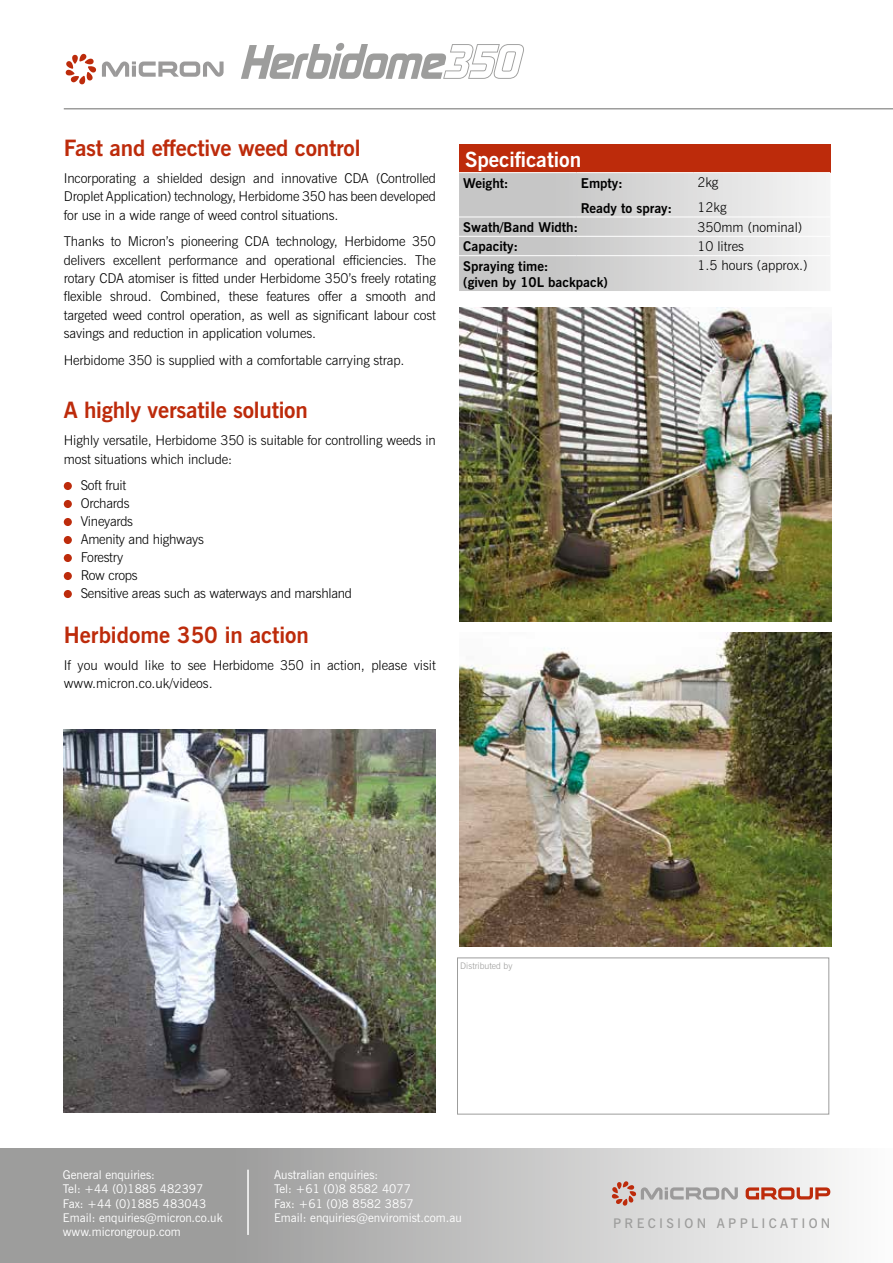
<style>
.page{position:relative;width:893px;height:1263px;background:#fff}
.page>*{position:absolute;margin:0;border:0;box-sizing:border-box;transform-origin:0 0}
.t1{font:700 22.5px "News Gothic BT";letter-spacing:-.01em;color:#bd2b0b}
.t2{font:700 21px "News Gothic BT";color:#fff}
.t3{font:300 13.5px/18.3px "News Gothic BT";letter-spacing:-.01em;color:#000}
.t4{font:700 13.5px/25px "News Gothic BT";color:#000}
.t5{font:600 13.2px "News Gothic BT";letter-spacing:.25em;color:#9d9d9c}
.t6{font:12px/14.4px "News Gothic BT";color:#fff}
.t7{font:300 9px "News Gothic BT";color:#9d9d9c}
</style>
<div class="page">
<div style="left:64px;top:482px;width:8px;height:8px;background:#bd2b0b;border-radius:50%"></div>
<div style="left:64px;top:500px;width:8px;height:8px;background:#bd2b0b;border-radius:50%"></div>
<div style="left:64px;top:518px;width:8px;height:8px;background:#bd2b0b;border-radius:50%"></div>
<div style="left:64px;top:536px;width:8px;height:8px;background:#bd2b0b;border-radius:50%"></div>
<div style="left:64px;top:554px;width:8px;height:8px;background:#bd2b0b;border-radius:50%"></div>
<div style="left:64px;top:572px;width:8px;height:8px;background:#bd2b0b;border-radius:50%"></div>
<div style="left:64px;top:590px;width:8px;height:8px;background:#bd2b0b;border-radius:50%"></div>
<hr style="left:64px;top:108px;width:829px;height:2px;background:#9d9d9c">
<svg style="left:0;top:1148px;width:838px;height:115px;background:#bbbbba"></svg>
<svg style="left:612px;top:1181px;width:126px;height:25px;background:#cdc3c1"></svg>
<svg style="left:746px;top:1187px;width:84px;height:12px"></svg>
<div style="left:459px;top:144px;width:371px;height:29px;background:#bd2b0b"></div>
<svg style="left:459px;top:173px;width:367px;height:118px;background:#d7d7d7"></svg>
<hr style="left:459px;top:217px;width:118px;height:1px;background:#fff">
<hr style="left:577px;top:217px;width:116px;height:1px;background:#fff">
<hr style="left:693px;top:217px;width:137px;height:1px;background:#fff">
<hr style="left:459px;top:236px;width:118px;height:1px;background:#fff">
<hr style="left:577px;top:236px;width:116px;height:1px;background:#fff">
<hr style="left:693px;top:236px;width:137px;height:1px;background:#fff">
<hr style="left:459px;top:255px;width:118px;height:1px;background:#fff">
<hr style="left:577px;top:255px;width:116px;height:1px;background:#fff">
<hr style="left:693px;top:255px;width:137px;height:1px;background:#fff">
<hr style="left:459px;top:172px;width:118px;height:1px;background:#fff">
<hr style="left:577px;top:172px;width:116px;height:1px;background:#fff">
<hr style="left:693px;top:172px;width:137px;height:1px;background:#fff">
<div style="left:457px;top:957px;width:372px;height:157px;background:#fff;border:1px solid #9d9d9c"></div>
<svg style="left:241px;top:43px;width:283px;height:36px"></svg>
<svg style="left:66px;top:54px;width:30px;height:31px"></svg>
<svg style="left:102px;top:61px;width:122px;height:16px"></svg>
<img style="left:64px;top:729px;width:372px;height:383px">
<img style="left:459px;top:307px;width:372px;height:314px">
<img style="left:459px;top:632px;width:372px;height:314px">
<hr style="left:247px;top:1170px;width:2px;height:65px;background:#fff">
<h1 class="t1" style="left:64px;top:135px;width:298px">Fast and effective weed control</h1>
<p class="t3" style="left:64px;top:169px;width:374px;text-align:justify">Incorporating a shielded design and innovative CDA (Controlled Droplet Application) technology, Herbidome 350 has been developed for use in a wide range of weed control situations.</p>
<p class="t3" style="left:64px;top:232px;width:374px;text-align:justify">Thanks to Micron’s pioneering CDA technology, Herbidome 350 delivers excellent performance and operational efficiencies. The rotary CDA atomiser is fitted under Herbidome 350’s freely rotating flexible shroud. Combined, these features offer a smooth and targeted weed control operation, as well as significant labour cost savings and reduction in application volumes.</p>
<p class="t3" style="left:64px;top:351px;width:342px">Herbidome 350 is supplied with a comfortable carrying strap.</p>
<h1 class="t1" style="left:64px;top:397px;width:246px">A highly versatile solution</h1>
<p class="t3" style="left:64px;top:431px;width:374px">Highly versatile, Herbidome 350 is suitable for controlling weeds in most situations which include:</p>
<p class="t3" style="left:81px;top:476px;width:273px">Soft fruit<br>Orchards<br>Vineyards<br>Amenity and highways<br>Forestry<br>Row crops<br>Sensitive areas such as waterways and marshland</p>
<h1 class="t1" style="left:64px;top:621px;width:247px">Herbidome 350 in action</h1>
<p class="t3" style="left:64px;top:656px;width:374px">If you would like to see Herbidome 350 in action, please visit www.micron.co.uk/videos.</p>
<h2 class="t2" style="left:465px;top:146px;width:118px">Specification</h2>
<p class="t4" style="left:463px;top:170px;width:47px">Weight:</p>
<p class="t4" style="left:581px;top:170px;width:93px">Empty:<br>Ready to spray:</p>
<p class="t3" style="left:697px;top:170px;width:31px;line-height:25px">2kg<br>12kg</p>
<p class="t4" style="left:463px;top:215px;width:116px">Swath/Band Width:</p>
<p class="t3" style="left:697px;top:218px;width:106px">350mm (nominal)</p>
<p class="t4" style="left:463px;top:234px;width:56px">Capacity:</p>
<p class="t3" style="left:697px;top:237px;width:48px">10 litres</p>
<p class="t4" style="left:463px;top:258px;width:146px;line-height:16.5px">Spraying time:<br>(given by 10L backpack)</p>
<p class="t3" style="left:697px;top:256px;width:112px">1.5 hours (approx.)</p>
<p class="t7" style="left:460px;top:960px;width:54px">Distributed by</p>
<p class="t6" style="left:63px;top:1167px;width:161px">General enquiries:<br>Tel: +44 (0)1885 482397<br>Fax: +44 (0)1885 483043<br>Email: enquiries@micron.co.uk www.microngroup.com</p>
<p class="t6" style="left:274px;top:1167px;width:189px">Australian enquiries:<br>Tel: +61 (0)8 8582 4077<br>Fax: +61 (0)8 8582 3857<br>Email: enquiries@enviromist.com.au</p>
<p class="t5" style="left:613px;top:1215px;width:219px">PRECISION APPLICATION</p>
</div>
